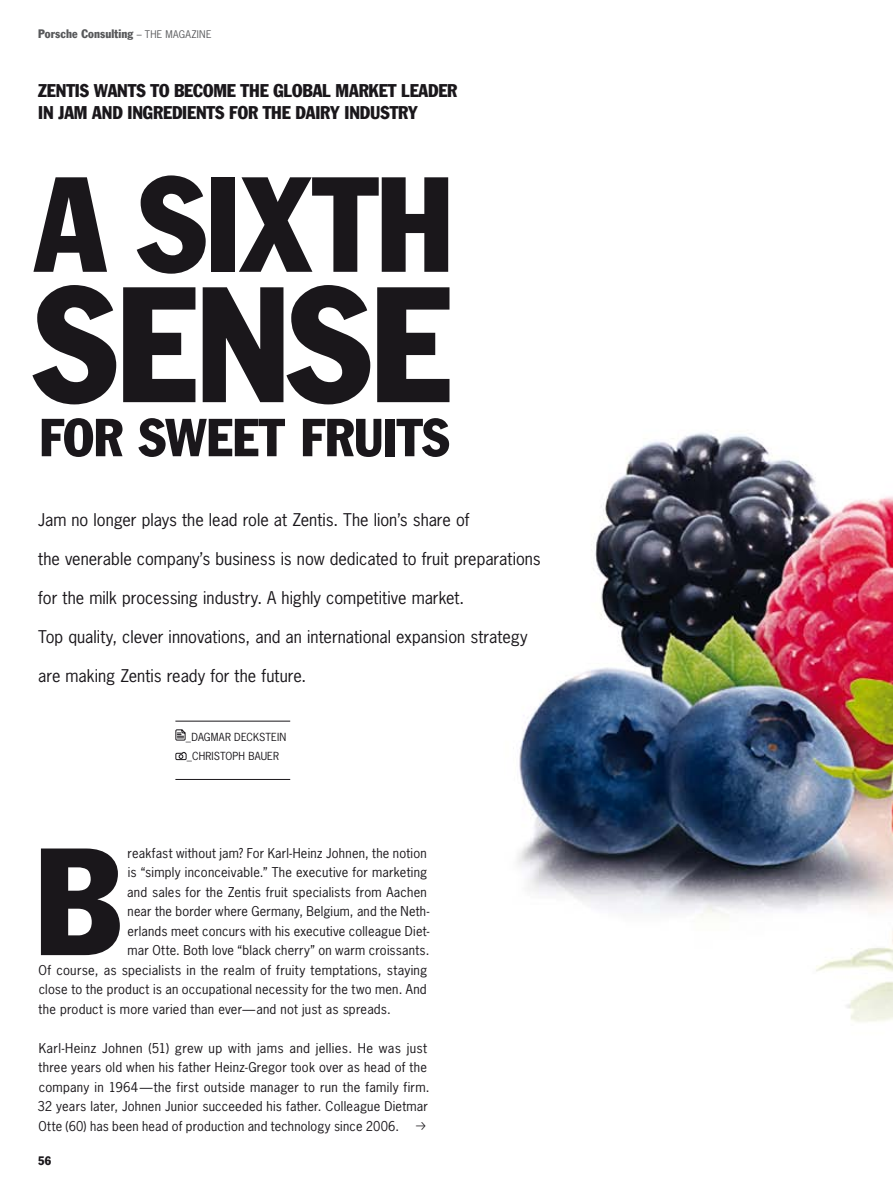
<style>
.page{position:relative;width:893px;height:1191px;background:#fff}
.page>*{position:absolute;margin:0;border:0;box-sizing:border-box;transform-origin:0 0}
.t1{font:condensed 161.25px "Porsche Franklin Gothic";letter-spacing:-.01em;color:#1a171b}
.t2{font:condensed 149.7px "Porsche Franklin Gothic";color:#1a171b}
.t3{font:condensed 132.75px "Porsche Franklin Gothic";letter-spacing:-.015em;color:#1a171b}
.t4{font:condensed 52.5px "Porsche Franklin Gothic";letter-spacing:-.01em;color:#1a171b}
.t5{font:condensed 18px/21.6px "Porsche Franklin Gothic";letter-spacing:-.005em;color:#1a171b}
.t6{font:16.5px "Porsche News Gothic";color:#1a171b}
.t7{font:12.75px/19.5px "Porsche News Gothic";letter-spacing:.015em;color:#1a171b}
.t8{font:condensed 12px "Porsche Franklin Gothic";color:#57585a}
.t9{font:condensed 12px "Porsche Franklin Gothic";color:#1a171b}
.t10{font:10.5px/19.5px "Porsche News Gothic";letter-spacing:.015em;color:#1a171b}
.s1{font-family:"Porsche News Gothic";font-stretch:normal;font-size:9.9px}
</style>
<div class="page">
<img style="left:517px;top:432px;width:376px;height:590px">
<hr style="left:175px;top:721px;width:115px;height:1px;background:#1a171b">
<hr style="left:175px;top:779px;width:115px;height:1px;background:#1a171b">
<svg style="left:175px;top:729px;width:11px;height:12px"></svg>
<svg style="left:175px;top:751px;width:12px;height:9px"></svg>
<p class="t8" style="left:38px;top:27px;width:175px">PORSCHE CONSULTING <span class="s1">– THE MAGAZINE</span></p>
<h3 class="t5" style="left:38px;top:80px;width:421px">ZENTIS WANTS TO BECOME THE GLOBAL MARKET LEADER<br>IN JAM AND INGREDIENTS FOR THE DAIRY INDUSTRY</h3>
<h3 class="t3" style="left:35px;top:144px;width:421px">A SIXTH</h3>
<h1 class="t1" style="left:34px;top:246px;width:418px">SENSE</h1>
<h3 class="t4" style="left:39px;top:405px;width:412px">FOR SWEET FRUITS</h3>
<p class="t6" style="left:38px;top:509px;width:433px">Jam no longer plays the lead role at Zentis. The lion’s share of</p>
<p class="t6" style="left:38px;top:548px;width:504px">the venerable company’s business is now dedicated to fruit preparations</p>
<p class="t6" style="left:38px;top:587px;width:427px">for the milk processing industry. A highly competitive market.</p>
<p class="t6" style="left:38px;top:626px;width:491px">Top quality, clever innovations, and an international expansion strategy</p>
<p class="t6" style="left:38px;top:665px;width:270px">are making Zentis ready for the future.</p>
<p class="t10" style="left:186px;top:726px;width:20px">_Dagma</p>
<p class="t10" style="left:187px;top:726px;width:94px;text-indent:38px">r Deckstein _Christoph Bauer</p>
<h2 class="t2" style="left:34px;top:810px;width:88px">B</h2>
<p class="t7" style="left:128px;top:843px;width:301px">reakfast without jam? For Karl-Heinz Johnen, the notion</p>
<p class="t7" style="left:128px;top:862px;width:301px">is “simply inconceivable.” The executive for marketing</p>
<p class="t7" style="left:127px;top:882px;width:301px">and sales for the Zentis fruit specialists from Aachen</p>
<p class="t7" style="left:128px;top:901px;width:303px">near the border where Germany, Belgium, and the Neth-</p>
<p class="t7" style="left:127px;top:921px;width:303px">erlands meet concurs with his executive colleague Diet-</p>
<p class="t7" style="left:128px;top:940px;width:303px">mar Otte. Both love “black cherry” on warm croissants.</p>
<p class="t7" style="left:39px;top:960px;width:390px">Of course, as specialists in the realm of fruity temptations, staying</p>
<p class="t7" style="left:39px;top:979px;width:390px">close to the product is an occupational necessity for the two men. And</p>
<p class="t7" style="left:39px;top:999px;width:354px">the product is more varied than ever—and not just as spreads.</p>
<p class="t7" style="left:38px;top:1038px;width:393px">Karl-Heinz Johnen (51) grew up with jams and jellies. He was just three years old when his father Heinz-Gregor took over as head of the company in 1964—the first outside manager to run the family firm.<br>32 years later, Johnen Junior succeeded his father. Colleague Dietmar Otte (60) has been head of production and technology since 2006.</p>
<p class="t9" style="left:38px;top:1153px;width:14px">56</p>
</div>
